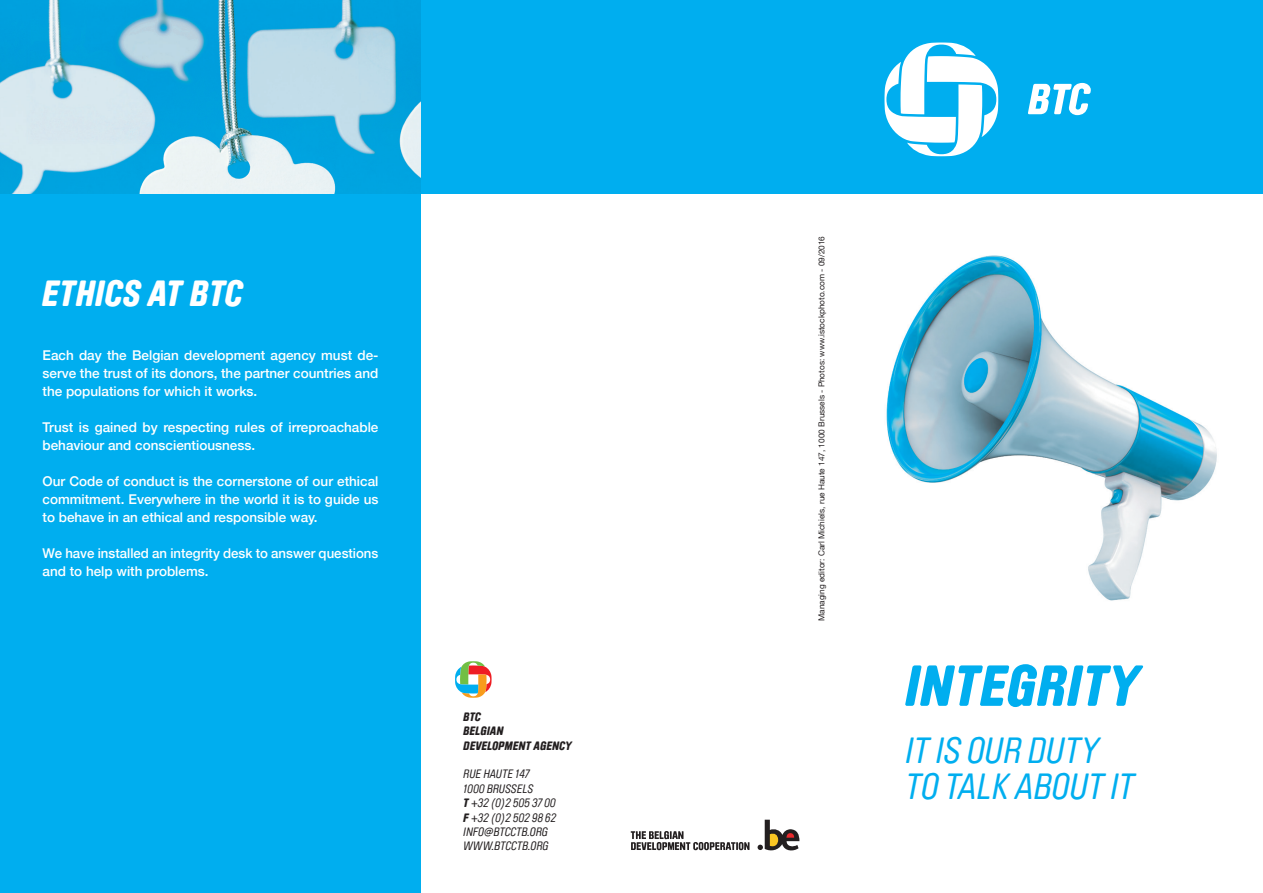
<style>
.page{position:relative;width:1263px;height:893px;background:#fff}
.page>*{position:absolute;margin:0;border:0;box-sizing:border-box;transform-origin:0 0}
.t1{font:italic 900 57px "Brauer Neue Std";letter-spacing:.015em;color:#00aeef}
.t2{font:italic 36px/36px "Brauer Neue Std";letter-spacing:.015em;color:#00aeef}
.t3{font:italic 900 36px "Brauer Neue Std";letter-spacing:.015em;color:#fff}
.TEXTE{font:500 13.5px/18px "Helvetica Neue";color:#fff;text-align:justify}
.t4{font:italic 12px "Brauer Neue Std";letter-spacing:.015em;color:#231f20}
.t5{font:italic 900 12px "Brauer Neue Std";letter-spacing:.015em;color:#231f20}
.TEXTE-2{font:8.25px "Helvetica Neue";color:#231f20}
.s1{font-weight:900}
</style>
<div class="page">
<div style="left:0;top:194px;width:421px;height:699px;background:#00aeef"></div>
<img style="left:0;top:0;width:421px;height:194px">
<div style="left:421px;top:0;width:842px;height:194px;background:#00aeef"></div>
<img style="left:886px;top:255px;width:331px;height:346px">
<svg style="left:1028px;top:83px;width:63px;height:32px"></svg>
<svg style="left:884px;top:43px;width:114px;height:113px"></svg>
<svg style="left:455px;top:661px;width:37px;height:37px"></svg>
<svg style="left:757px;top:820px;width:42px;height:30px"></svg>
<svg style="left:631px;top:831px;width:118px;height:19px"></svg>
<p class="t3" style="left:43px;top:272px;width:202px">ETHICS AT BTC</p>
<p class="TEXTE" style="left:43px;top:345px;width:337px">Each day the Belgian development agency must de&shy;serve the trust of its donors, the partner countries and the populations for which it works.</p>
<p class="TEXTE" style="left:43px;top:417px;width:337px">Trust is gained by respecting rules of irreproachable behaviour and conscientiousness.</p>
<p class="TEXTE" style="left:43px;top:471px;width:337px">Our Code of conduct is the cornerstone of our ethical commitment. Everywhere in the world it is to guide us to behave in an ethical and responsible way.</p>
<p class="TEXTE" style="left:43px;top:543px;width:337px">We have installed an integrity desk to answer questions and to help with problems.</p>
<p class="t5" style="left:464px;top:710px;width:19px">BTC</p>
<p class="t5" style="left:464px;top:724px;width:42px">BELGIAN</p>
<p class="t5" style="left:464px;top:738px;width:110px">DEVELOPMENT AGENCY</p>
<p class="t4" style="left:464px;top:767px;width:68px">RUE HAUTE 147</p>
<p class="t4" style="left:463px;top:782px;width:72px">1000 BRUSSELS</p>
<p class="t4" style="left:464px;top:796px;width:94px"><span class="s1">T</span> +32 (0)2 505 37 00</p>
<p class="t4" style="left:464px;top:811px;width:94px"><span class="s1">F</span> +32 (0)2 502 98 62</p>
<p class="t4" style="left:464px;top:825px;width:86px">INFO@BTCCTB.ORG</p>
<p class="t4" style="left:464px;top:839px;width:87px">WWW.BTCCTB.ORG</p>
<p class="TEXTE-2" style="left:816px;top:621px;width:386px;rotate:-90deg">Managing editor: Carl Michiels, rue Haute 147, 1000 Brussels - Photos: www.istockphoto.com - 09/2016</p>
<p class="t1" style="left:906px;top:653px;width:235px">INTEGRITY</p>
<p class="t2" style="left:906px;top:733px;width:230px">IT IS OUR DUTY<br>TO TALK ABOUT IT</p>
</div>
